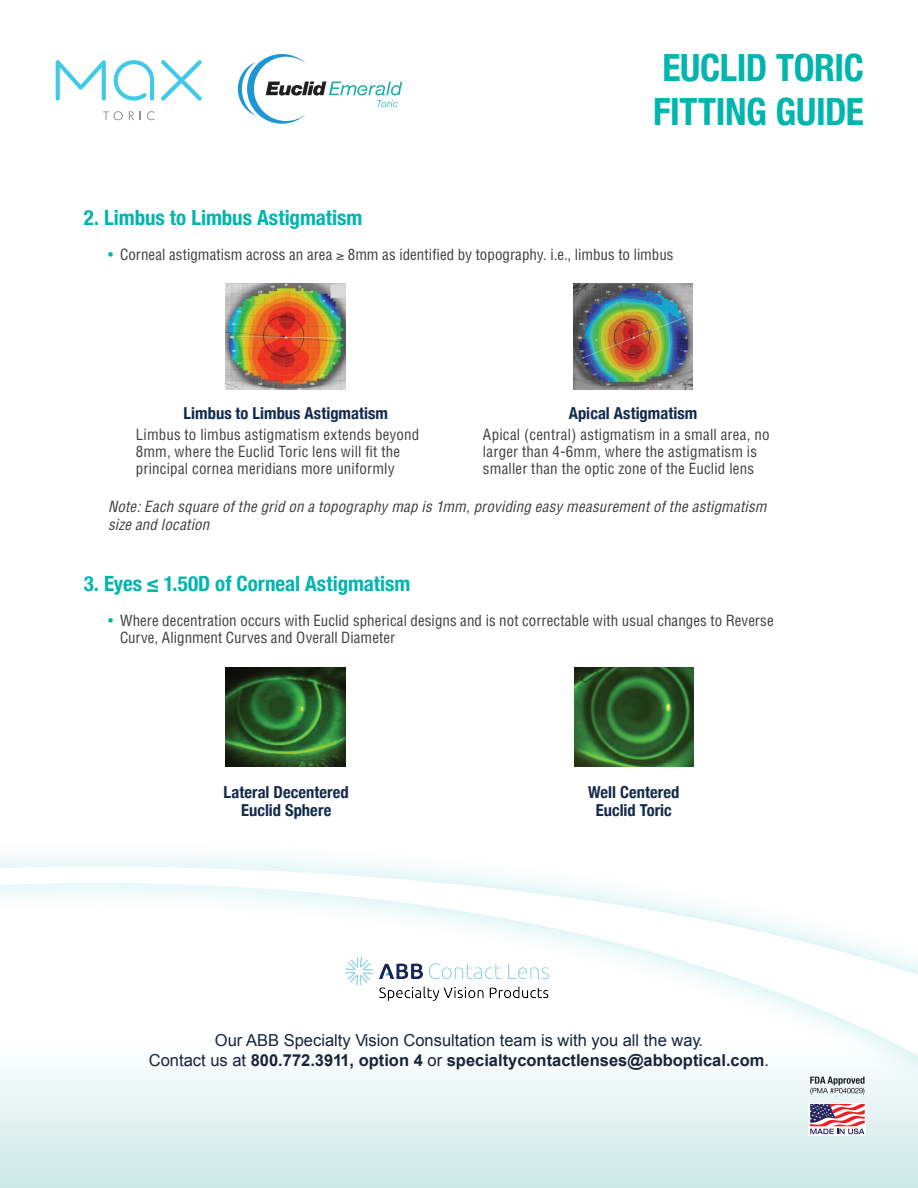
<style>
.page{position:relative;width:918px;height:1188px;background:#fff}
.page>*{position:absolute;margin:0;border:0;box-sizing:border-box;transform-origin:0 0}
.t1{font:700 condensed 37.5px/43.5px "Helvetica Neue";letter-spacing:-.01em;color:#00b5ae}
.body-sub-1{font:700 condensed 21px "Helvetica Neue";color:#00b5ae}
.t2{font:16.5px/20.1px "Arial";color:#172439;text-align:center}
.smaller-sub-center{font:700 condensed 16.5px/18px "Helvetica Neue";letter-spacing:.005em;color:#122b4c;text-align:center}
.body-main{font:condensed 15px/17.2px "Helvetica";letter-spacing:.015em;color:#3e3e3f}
.body-main-bullets{font:condensed 15px/17.2px "Helvetica";letter-spacing:.005em;color:#3e3e3f}
.body-main-2{font:italic condensed 15px/17.2px "Helvetica";color:#3e3e3f}
.s1{color:#00b5ae}
.s2{font-weight:700}
</style>
<div class="page">
<div style="left:0;top:1015px;width:918px;height:173px;background:#d4eceb"></div>
<svg style="left:0;top:855px;width:918px;height:287px"></svg>
<svg style="left:0;top:867px;width:918px;height:267px"></svg>
<img style="left:226px;top:284px;width:120px;height:105px">
<img style="left:573px;top:284px;width:120px;height:105px">
<img style="left:226px;top:668px;width:120px;height:99px">
<img style="left:574px;top:668px;width:120px;height:99px">
<svg style="left:810px;top:1077px;width:55px;height:18px"></svg>
<svg style="left:809px;top:1103px;width:57px;height:33px"></svg>
<svg style="left:810px;top:1104px;width:55px;height:30px;background:#bf8a9c"></svg>
<svg style="left:56px;top:60px;width:50px;height:41px"></svg>
<svg style="left:114px;top:60px;width:40px;height:41px"></svg>
<svg style="left:161px;top:60px;width:41px;height:41px"></svg>
<svg style="left:103px;top:111px;width:20px;height:9px"></svg>
<svg style="left:129px;top:111px;width:12px;height:9px"></svg>
<svg style="left:147px;top:111px;width:7px;height:9px"></svg>
<svg style="left:238px;top:54px;width:164px;height:70px"></svg>
<img style="left:346px;top:957px;width:202px;height:43px">
<p class="body-sub-1" style="left:84px;top:200px;width:280px">2. Limbus to Limbus Astigmatism</p>
<p class="t1" style="left:653px;top:43px;width:212px">EUCLID TORIC<br>FITTING GUIDE</p>
<p class="body-main-bullets" style="left:108px;top:246px;width:567px"><span class="s1">•</span> Corneal astigmatism across an area ≥ 8mm as identified by topography. i.e., limbus to limbus</p>
<p class="smaller-sub-center" style="left:184px;top:403px;width:206px">Limbus to Limbus Astigmatism</p>
<p class="body-main" style="left:136px;top:426px;width:285px">Limbus to limbus astigmatism extends beyond<br>8mm, where the Euclid Toric lens will fit the principal cornea meridians more uniformly</p>
<p class="smaller-sub-center" style="left:569px;top:403px;width:130px">Apical Astigmatism</p>
<p class="body-main" style="left:483px;top:426px;width:288px">Apical (central) astigmatism in a small area, no larger than 4-6mm, where the astigmatism is smaller than the optic zone of the Euclid lens</p>
<p class="body-main-2" style="left:108px;top:498px;width:664px">Note:Each squareofthegrid on atopographymap is1mm,providing easymeasurementoftheastigmatism sizeand location</p>
<p class="body-sub-1" style="left:84px;top:566px;width:328px">3. Eyes ≤ 1.50D of Corneal Astigmatism</p>
<p class="body-main-bullets" style="left:120px;top:612px;width:655px;text-indent:-12px"><span class="s1">•</span> Where decentration occurs with Euclid spherical designs and is not correctable with usual changes to Reverse<br>Curve, Alignment Curves and Overall Diameter</p>
<p class="smaller-sub-center" style="left:224px;top:782px;width:127px">Lateral Decentered<br>Euclid Sphere</p>
<p class="smaller-sub-center" style="left:588px;top:782px;width:93px">Well Centered<br>Euclid Toric</p>
<p class="t2" style="left:149px;top:1031px;width:622px">Our ABB Specialty Vision Consultation team is with you all the way.<br>Contact us at <span class="s2">800.772.3911, option 4</span> or <span class="s2">specialtycontactlenses@abboptical.com</span>.</p>
</div>
